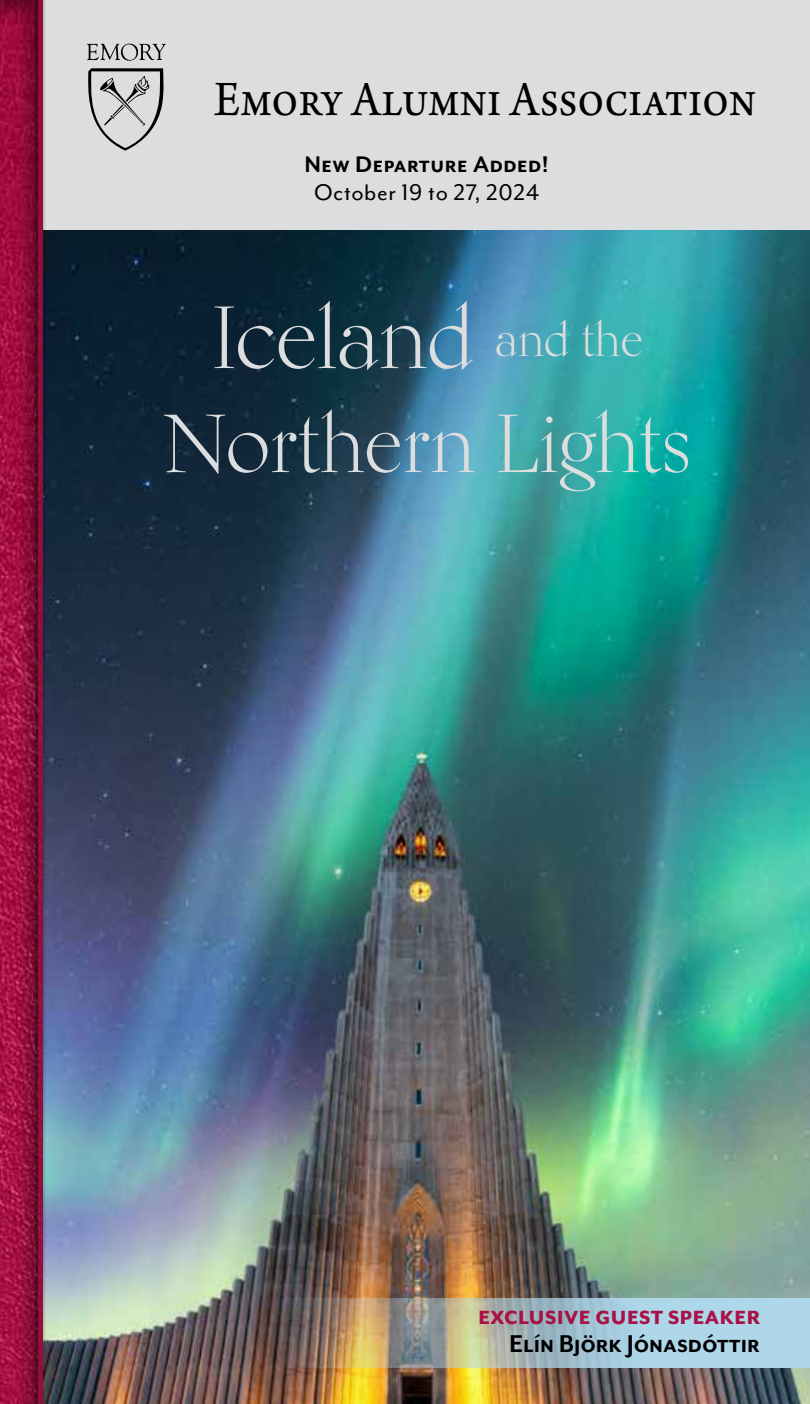
<style>
.page{position:relative;width:810px;height:1404px;background:#fff}
.page>*{position:absolute;margin:0;border:0;box-sizing:border-box;transform-origin:0 0}
.t1{font:88px "Kumlien Pro";color:#dcddde}
.t2{font:82px "Kumlien Pro";color:#dcddde}
.t3{font:52px "Arno Pro";color:#000;scale:.9 1}
.t4{font:700 28px "Mr Eaves Mod OT";color:#000}
.t5{font:700 26px "Mr Eaves Mod OT";letter-spacing:.02em;color:#000}
.t6{font:26px "Mr Eaves Mod OT";letter-spacing:.02em;color:#000}
.t7{font:800 22px "Mr Eaves Mod OT";letter-spacing:.025em;color:#a81246}
.s1{font-size:48px}
</style>
<div class="page">
<img style="left:47px;top:230px;width:763px;height:1174px">
<div style="left:1px;top:0;width:809px;height:230px;background:#dcddde"></div>
<div style="left:0;top:0;width:46px;height:1404px;background:#000;opacity:.4"></div>
<div style="left:33px;top:0;width:14px;height:1404px;background:#000;opacity:.5"></div>
<hr style="left:38px;top:0;width:4px;height:1404px;background:#920e3c">
<img style="left:256px;top:1298px;width:554px;height:70px">
<svg style="left:88px;top:68px;width:76px;height:83px"></svg>
<svg style="left:87px;top:44px;width:79px;height:17px"></svg>
<p class="t3" style="left:214px;top:69px;width:604px">Emory Alumni Association</p>
<p class="t5" style="left:304px;top:150px;width:246px">New Departure Added!</p>
<p class="t6" style="left:314px;top:178px;width:227px">October 19 to 27, 2024</p>
<h1 class="t1" style="left:210px;top:284px;width:435px">Iceland <span class="s1">and the</span></h1>
<h2 class="t2" style="left:162px;top:394px;width:532px">Northern Lights</h2>
<p class="t7" style="left:478px;top:1305px;width:283px">EXCLUSIVE GUEST SPEAKER</p>
<p class="t4" style="left:509px;top:1328px;width:252px">Elín Björk Jónasdóttir</p>
</div>
